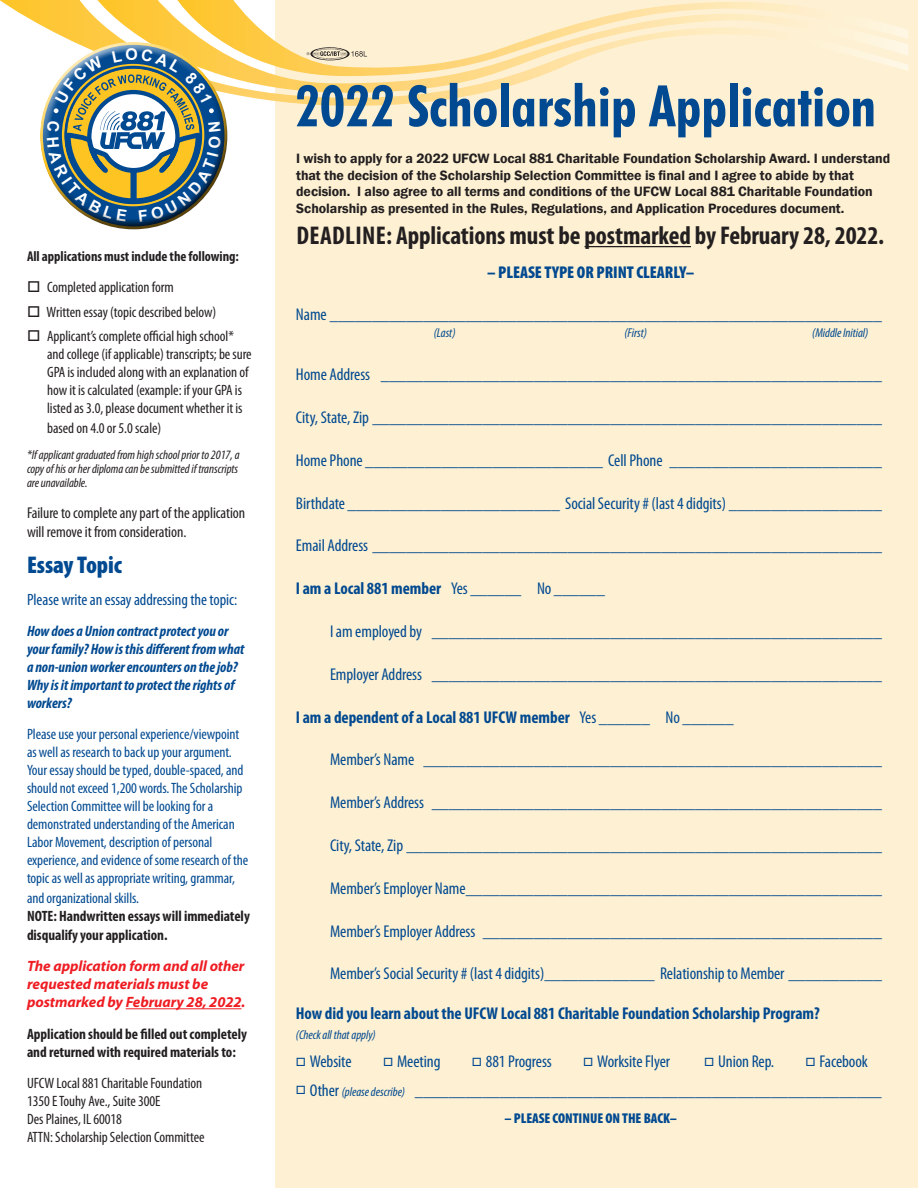
<style>
.page{position:relative;width:918px;height:1188px;background:#fff}
.page>*{position:absolute;margin:0;border:0;box-sizing:border-box;transform-origin:0 0}
.Body{font:700 condensed 57.45px "Futura BT";letter-spacing:-.005em;color:#014990}
.Body-2{font:700 condensed 25.8px "Myriad Pro";letter-spacing:-.005em;color:#231f20}
.Body-3{font:900 condensed 24.3px "Myriad Pro";letter-spacing:-.005em;color:#014990}
.Body-4{font:condensed 17.1px "Myriad Pro";letter-spacing:-.005em;color:#014990}
.Body-5{font:700 condensed 17.1px "Myriad Pro";letter-spacing:-.005em;color:#014990}
.Body-6{font:900 condensed 17.1px "Myriad Pro";letter-spacing:-.005em;color:#014990}
.Body-7{font:condensed 16.35px "Myriad Pro";letter-spacing:-.005em;color:#014990}
.Body-8{font:condensed 15.75px/18.9px "Myriad Pro";letter-spacing:-.005em;color:#231f20}
.Body-9{font:condensed 15px/18px "Myriad Pro";letter-spacing:-.005em;color:#231f20}
.Body-10{font:condensed 15px/18px "Myriad Pro";letter-spacing:-.005em;color:#014990}
.Body-11{font:700 condensed 15px/18px "Myriad Pro";letter-spacing:-.005em;color:#231f20}
.Body-12{font:italic 700 condensed 15px/18px "Myriad Pro";letter-spacing:-.005em;color:#014990}
.Body-13{font:italic 700 15px/18px "Myriad Pro";letter-spacing:-.005em;color:#ee1d23}
.Body-14{font:700 condensed 14.25px "Myriad Pro";letter-spacing:-.005em;color:#231f20}
.Body-15{font:900 condensed 14.25px "Myriad Pro";letter-spacing:-.005em;color:#014990}
.Body-16{font:600 13.95px/16.6px "Franklin Gothic";letter-spacing:-.005em;color:#231f20}
.Body-17{font:italic condensed 12.9px/13.6px "Myriad Pro";letter-spacing:-.005em;color:#231f20;text-align:justify}
.Body-18{font:italic condensed 12.9px "Myriad Pro";letter-spacing:-.005em;color:#014990}
.s1{font-weight:400;color:#014990}
.s2{font-weight:400}
.s3{font-style:italic;font-size:12.9px}
</style>
<div class="page">
<div style="left:275px;top:0;width:643px;height:1188px;background:#fef1d3"></div>
<svg style="left:0;top:0;width:908px;height:106px"></svg>
<div style="left:37px;top:40px;width:185px;height:145px;background:#fff;opacity:.75"></div>
<div style="left:42px;top:71px;width:187px;height:159px;background:#231f20;opacity:.75"></div>
<hr style="left:585px;top:246px;width:106px;height:1px;background:#231f20">
<hr style="left:126px;top:1008px;width:116px;height:1px;background:#ee1d23">
<img style="left:309px;top:47px;width:41px;height:13px">
<svg style="left:47px;top:48px;width:174px;height:174px"></svg>
<p class="Body-14" style="left:27px;top:248px;width:213px">All applications must include the following:</p>
<p class="Body-9" style="left:27px;top:278px;width:148px">□ Completed application form</p>
<p class="Body-9" style="left:27px;top:302px;width:191px">□ Written essay (topic described below)</p>
<p class="Body-9" style="left:47px;top:327px;width:206px;text-indent:-20px">□ Applicant’s complete official high school* and college (if applicable) transcripts; be sure GPA is included along with an explanation of how it is calculated (example: if your GPA is listed as 3.0, please document whether it is</p>
<p class="Body-9" style="left:47px;top:418px;width:116px">based on 4.0 or 5.0 scale)</p>
<p class="Body-17" style="left:27px;top:448px;width:214px">*If applicant graduated from high school prior to 2017, a copy of his or her diploma can be submitted if transcripts are unavailable.</p>
<p class="Body-8" style="left:27px;top:503px;width:220px">Failure to complete any part of the application will remove it from consideration.</p>
<p class="Body-3" style="left:27px;top:549px;width:96px">Essay Topic</p>
<p class="Body-7" style="left:27px;top:590px;width:212px">Please write an essay addressing the topic:</p>
<p class="Body-12" style="left:27px;top:622px;width:219px">How does a Union contract protect you or your family? How is this different from what a non-union worker encounters on the job?<br>Why is it important to protect the rights of workers?</p>
<p class="Body-10" style="left:27px;top:725px;width:223px">Please use your personal experience/viewpoint as well as research to back up your argument.<br>Your essay should be typed, double-spaced, and should not exceed 1,200 words. The Scholarship Selection Committee will be looking for a demonstrated understanding of the American Labor Movement, description of personal experience, and evidence of some research of the topic as well as appropriate writing, grammar,</p>
<p class="Body-11" style="left:27px;top:888px;width:224px"><span class="s1">and organizational skills.<br></span>NOTE: Handwritten essays will immediately</p>
<p class="Body-11" style="left:27px;top:926px;width:142px">disqualify your application.</p>
<p class="Body-13" style="left:27px;top:957px;width:220px">The application form and all other requested materials must be postmarked by February 28, 2022.</p>
<p class="Body-11" style="left:27px;top:1024px;width:222px">Application should be filled out completely and returned with required materials to:</p>
<p class="Body-9" style="left:27px;top:1074px;width:179px">UFCW Local 881 Charitable Foundation<br>1350 E Touhy Ave., Suite 300E<br>Des Plaines, IL 60018<br>ATTN: Scholarship Selection Committee</p>
<p class="Body" style="left:295px;top:71px;width:583px">2022 Scholarship Application</p>
<p class="Body-16" style="left:296px;top:150px;width:596px">I wish to apply for a 2022 UFCW Local 881 Charitable Foundation Scholarship Award. I understand that the decision of the Scholarship Selection Committee is final and I agree to abide by that decision. I also agree to all terms and conditions of the UFCW Local 881 Charitable Foundation Scholarship as presented in the Rules, Regulations, and Application Procedures document.</p>
<p class="Body-2" style="left:296px;top:219px;width:589px">DEADLINE: Applications must be postmarked by February 28, 2022.</p>
<p class="Body-6" style="left:487px;top:261px;width:209px">– PLEASE TYPE OR PRINT CLEARLY–</p>
<p class="Body-4" style="left:296px;top:304px;width:587px">Name _________________________________________________________________</p>
<p class="Body-18" style="left:434px;top:325px;width:23px">(Last)</p>
<p class="Body-18" style="left:624px;top:325px;width:24px">(First)</p>
<p class="Body-18" style="left:812px;top:325px;width:58px">(Middle Initial)</p>
<p class="Body-4" style="left:296px;top:364px;width:587px">Home Address ___________________________________________________________</p>
<p class="Body-4" style="left:296px;top:407px;width:587px">City, State, Zip ____________________________________________________________</p>
<p class="Body-4" style="left:296px;top:450px;width:587px">Home Phone ____________________________ Cell Phone _________________________</p>
<p class="Body-4" style="left:296px;top:493px;width:587px">Birthdate _________________________ Social Security # (last 4 didgits) __________________</p>
<p class="Body-4" style="left:296px;top:535px;width:587px">Email Address ____________________________________________________________</p>
<p class="Body-5" style="left:296px;top:578px;width:310px">I am a Local 881 member <span class="s2">Yes ______ No ______</span></p>
<p class="Body-4" style="left:330px;top:621px;width:553px">I am employed by _____________________________________________________</p>
<p class="Body-4" style="left:330px;top:664px;width:553px">Employer Address _____________________________________________________</p>
<p class="Body-5" style="left:296px;top:706px;width:439px">I am a dependent of a Local 881 UFCW member <span class="s2">Yes ______ No ______</span></p>
<p class="Body-4" style="left:330px;top:749px;width:553px">Member’s Name ______________________________________________________</p>
<p class="Body-4" style="left:330px;top:792px;width:553px">Member’s Address _____________________________________________________</p>
<p class="Body-4" style="left:330px;top:835px;width:553px">City, State, Zip ________________________________________________________</p>
<p class="Body-4" style="left:330px;top:878px;width:553px">Member’s Employer Name_________________________________________________</p>
<p class="Body-4" style="left:330px;top:921px;width:553px">Member’s Employer Address _______________________________________________</p>
<p class="Body-4" style="left:330px;top:963px;width:553px">Member’s Social Security # (last 4 didgits)_____________ Relationship to Member ___________</p>
<p class="Body-5" style="left:296px;top:1002px;width:525px">How did you learn about the UFCW Local 881 Charitable Foundation Scholarship Program?</p>
<p class="Body-18" style="left:296px;top:1027px;width:81px">(Check all that apply)</p>
<p class="Body-4" style="left:296px;top:1051px;width:57px">□ Website</p>
<p class="Body-4" style="left:383px;top:1051px;width:59px">□ Meeting</p>
<p class="Body-4" style="left:472px;top:1051px;width:81px">□ 881 Progress</p>
<p class="Body-4" style="left:583px;top:1051px;width:88px">□ Worksite Flyer</p>
<p class="Body-4" style="left:704px;top:1051px;width:72px">□ Union Rep.</p>
<p class="Body-4" style="left:806px;top:1051px;width:64px">□ Facebook</p>
<p class="Body-4" style="left:296px;top:1080px;width:587px">□ Other <span class="s3">(please describe)</span> _______________________________________________________</p>
<p class="Body-15" style="left:505px;top:1109px;width:174px">– PLEASE CONTINUE ON THE BACK–</p>
</div>
